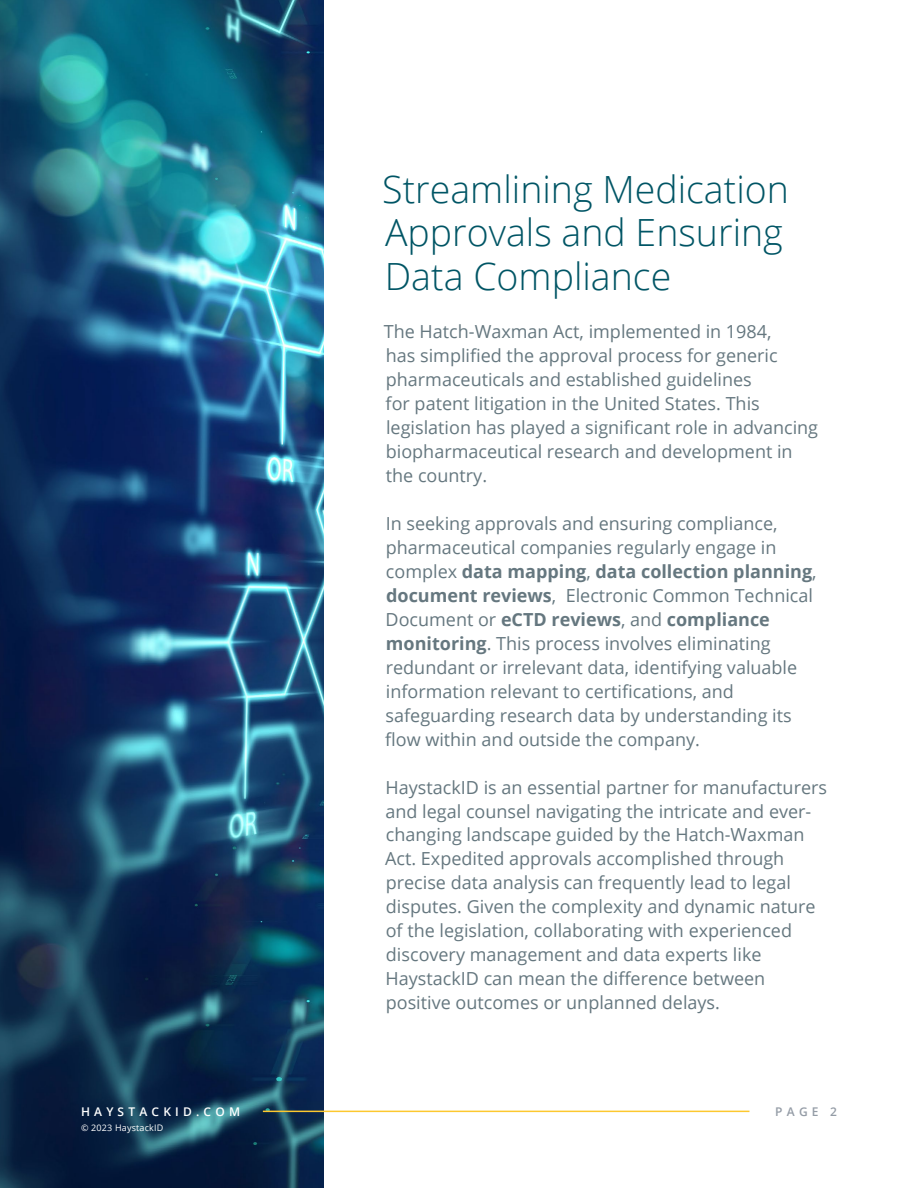
<style>
.page{position:relative;width:918px;height:1188px;background:#fff}
.page>*{position:absolute;margin:0;border:0;box-sizing:border-box;transform-origin:0 0}
.t1{font:300 37.5px/43.5px "Open Sans";color:#005565}
.t2{font:18px/24px "Open Sans";color:#65777f}
.t3{font:600 12px "Open Sans";letter-spacing:.35em;color:#fff}
.t4{font:600 12px "Open Sans";color:#949ca6}
.t5{font:9px "Open Sans";letter-spacing:.02em;color:#fff}
.s1{font-weight:700}
</style>
<div class="page">
<img style="left:0;top:0;width:324px;height:1188px">
<hr style="left:263px;top:1111px;width:486px;height:1px;background:#fdc82f">
<p class="t3" style="left:81px;top:1105px;width:161px">HAYSTACKID.COM</p>
<p class="t5" style="left:81px;top:1124px;width:84px">© 2023 HaystackID</p>
<h1 class="t1" style="left:382px;top:171px;width:408px">Streamlining Medication<br>Approvals and Ensuring<br>Data Compliance</h1>
<p class="t2" style="left:384px;top:321px;width:436px">The Hatch-Waxman Act, implemented in 1984,<br>has simpli昀椀ed the approval process for generic pharmaceuticals and established guidelines<br>for patent litigation in the United States. This legislation has played a signi昀椀cant role in advancing biopharmaceutical research and development in the country.</p>
<p class="t2" style="left:385px;top:513px;width:433px">In seeking approvals and ensuring compliance, pharmaceutical companies regularly engage in complex <span class="s1">data mapping</span>, <span class="s1">data collection planning</span>, <span class="s1">document reviews</span>, Electronic Common Technical Document or <span class="s1">eCTD reviews</span>, and <span class="s1">compliance monitoring</span>. This process involves eliminating redundant or irrelevant data, identifying valuable information relevant to certi昀椀cations, and safeguarding research data by understanding its<br>昀氀ow within and outside the company.</p>
<p class="t2" style="left:385px;top:777px;width:443px">HaystackID is an essential partner for manufacturers and legal counsel navigating the intricate and ever&shy;changing landscape guided by the Hatch-Waxman Act. Expedited approvals accomplished through precise data analysis can frequently lead to legal disputes. Given the complexity and dynamic nature of the legislation, collaborating with experienced discovery management and data experts like HaystackID can mean the di昀昀erence between positive outcomes or unplanned delays.</p>
<p class="t4" style="left:775px;top:1105px;width:63px">PAGE 2</p>
</div>
